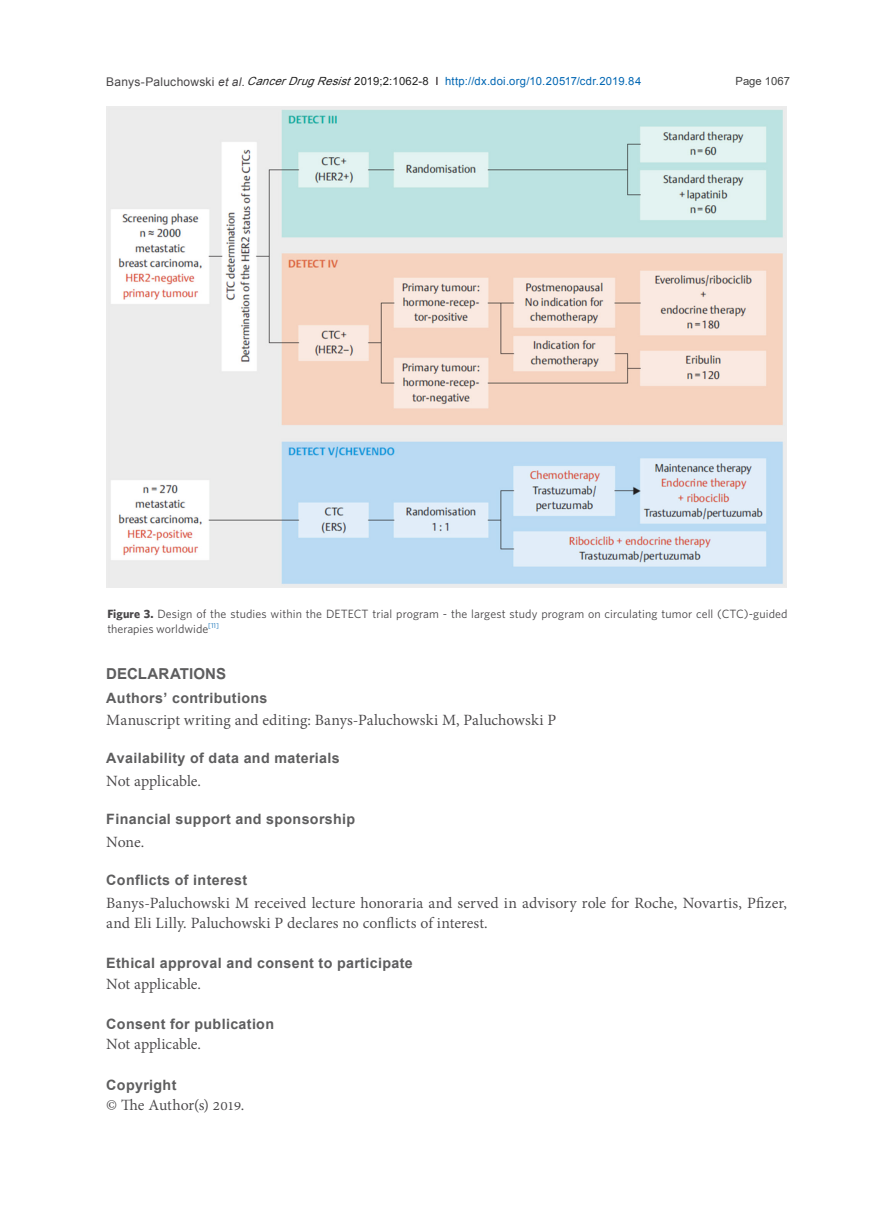
<style>
.page{position:relative;width:893px;height:1212px;background:#fff}
.page>*{position:absolute;margin:0;border:0;box-sizing:border-box;transform-origin:0 0}
.t1{font:700 21px "Utsaah";letter-spacing:.005em;color:#5d5d5e}
.t2{font:19.2px/20.2px "Adobe Thai";letter-spacing:.005em;color:#484648}
.t3{font:700 14.25px "Arial";letter-spacing:.025em;color:#5d5d5e}
.t4{font:12px/15px "Whitney";letter-spacing:.01em;color:#484648}
.t5{font:11.25px "Arial";letter-spacing:.025em;color:#0166b3}
.t6{font:11.25px "Arial";color:#404040}
.t7{font:7.05px "Whitney";color:#0166b3}
.s1{font-size:12px;color:#484648}
.s2{font-style:italic;font-size:12px;color:#484648}
.s3{font-style:italic;color:#222}
.s4{color:#222}
.s5{color:#190f13}
.s6{font-weight:700}
</style>
<div class="page">
<img style="left:106px;top:106px;width:681px;height:481px">
<p class="t5" style="left:106px;top:74px;width:536px"><span class="s1">Banys-Paluchowski</span> <span class="s2">et al.</span> <span class="s3">CancerDrugResist</span><span class="s4">2019;2:</span><span class="s4">1062-8</span> <span class="s5">I</span> http://dx.doi.org/10.20517/cdr.2019.84</p>
<p class="t6" style="left:735px;top:74px;width:56px">Page 1067</p>
<p class="t4" style="left:107px;top:606px;width:682px"><span class="s6">Figure 3.</span> Design of the studies within the DETECT trial program - the largest study program on circulating tumor cell (CTC)-guided therapies worldwide</p>
<p class="t7" style="left:208px;top:621px;width:12px">[11]</p>
<p class="t1" style="left:106px;top:664px;width:121px">DECLARATIONS</p>
<p class="t3" style="left:106px;top:687px;width:163px">Authors’ contributions</p>
<p class="t2" style="left:106px;top:708px;width:451px">Manuscript writing and editing: Banys-Paluchowski M, Paluchowski P</p>
<p class="t3" style="left:106px;top:748px;width:235px">Availability of data and materials</p>
<p class="t2" style="left:106px;top:769px;width:96px">Not applicable.</p>
<p class="t3" style="left:106px;top:809px;width:250px">Financial support and sponsorship</p>
<p class="t2" style="left:106px;top:830px;width:39px">None.</p>
<p class="t3" style="left:106px;top:870px;width:142px">Conflicts of interest</p>
<p class="t2" style="left:106px;top:891px;width:682px">Banys-Paluchowski M received lecture honoraria and served in advisory role for Roche, Novartis, Pfizer, and Eli Lilly. Paluchowski P declares no conflicts of interest.</p>
<p class="t3" style="left:106px;top:953px;width:308px">Ethical approval and consent to participate</p>
<p class="t2" style="left:106px;top:972px;width:96px">Not applicable.</p>
<p class="t3" style="left:106px;top:1014px;width:169px">Consent for publication</p>
<p class="t2" style="left:106px;top:1032px;width:96px">Not applicable.</p>
<p class="t3" style="left:106px;top:1075px;width:72px">Copyright</p>
<p class="t2" style="left:106px;top:1093px;width:140px">© The Author(s) 2019.</p>
</div>
